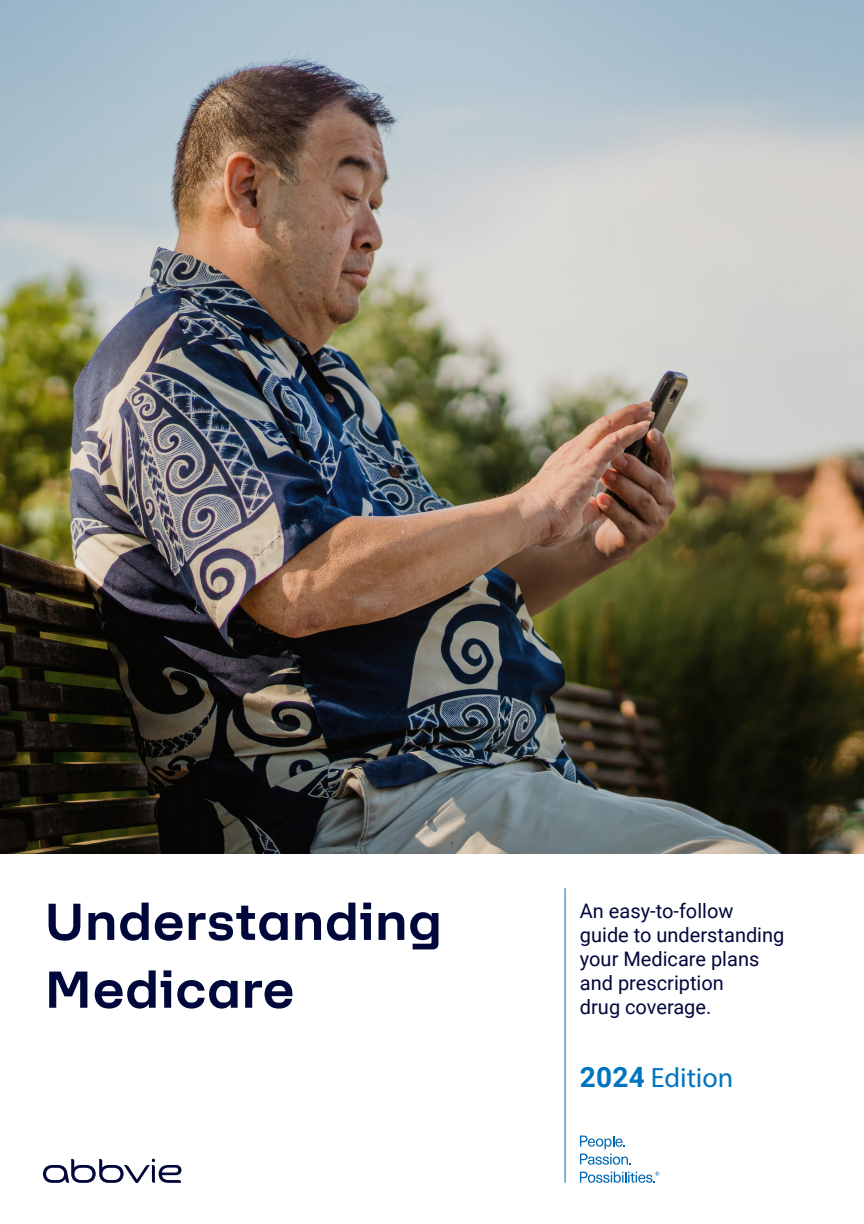
<style>
.page{position:relative;width:864px;height:1224px;background:#fff}
.page>*{position:absolute;margin:0;border:0;box-sizing:border-box;transform-origin:0 0}
.t1{font:700 56.6px/67.8px "F37 Lineca";color:#00073a}
.t2{font:28px "Myriad Pro";color:#0074be}
.t3{font:20px/24px "Roboto";color:#00073a}
.s1{font-family:"Roboto";font-weight:700}
</style>
<div class="page">
<img style="left:0;top:0;width:864px;height:853px">
<hr style="left:565px;top:888px;width:1px;height:295px;background:#0068b0">
<svg style="left:580px;top:1136px;width:51px;height:29px"></svg>
<svg style="left:580px;top:1172px;width:79px;height:11px"></svg>
<svg style="left:43px;top:1159px;width:138px;height:24px"></svg>
<h1 class="t1" style="left:44px;top:883px;width:400px">Understanding<br>Medicare</h1>
<p class="t3" style="left:580px;top:898px;width:206px">An easy-to-follow guide to understanding your Medicare plans and prescription<br>drug coverage.</p>
<h2 class="t2" style="left:580px;top:1060px;width:155px"><span class="s1">2024</span> Edition</h2>
</div>
